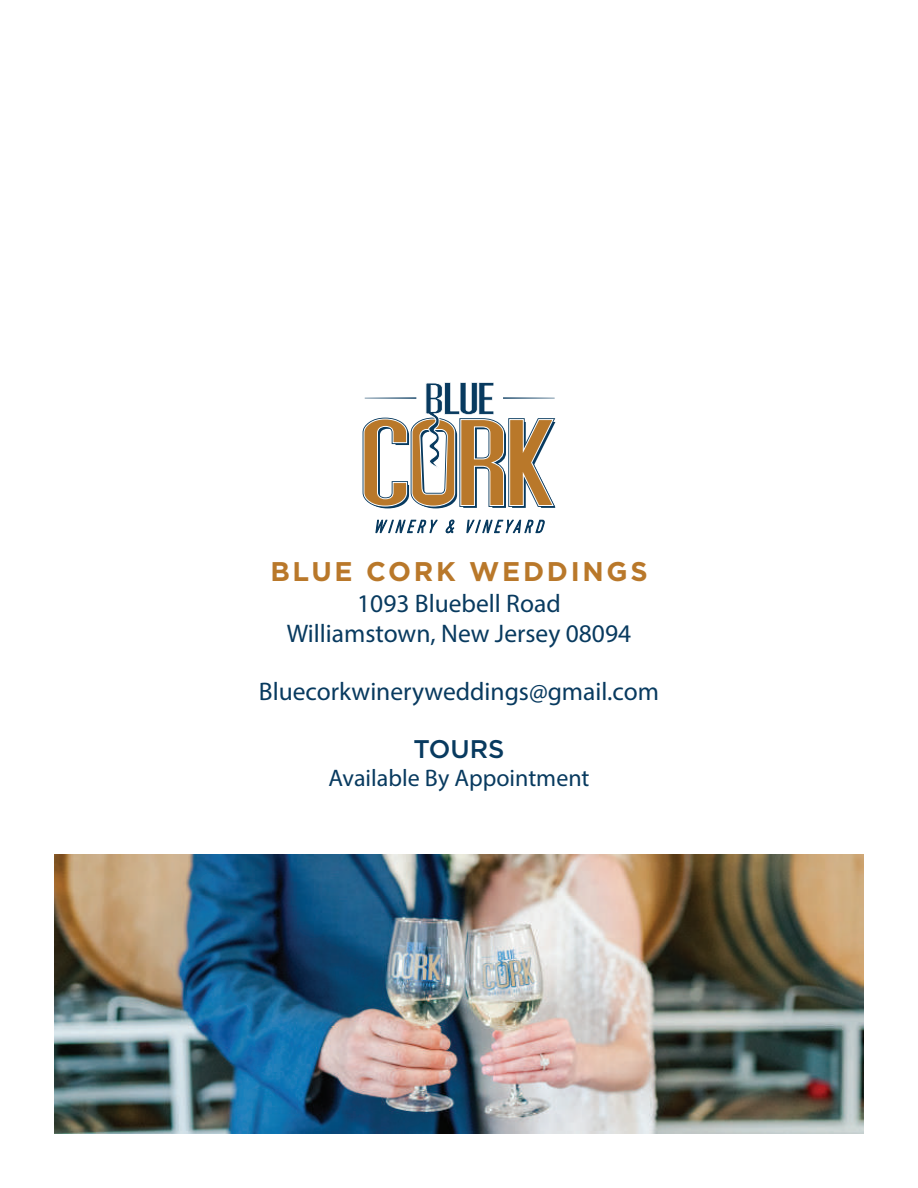
<style>
.page{position:relative;width:918px;height:1188px;background:#fff}
.page>*{position:absolute;margin:0;border:0;box-sizing:border-box;transform-origin:0 0}
.t1{font:700 27px "Gotham";letter-spacing:.1em;color:#b9782a}
.t2{font:25.5px/30.6px "Myriad Pro";color:#083a5f;text-align:center}
.t3{font:500 25.5px "Gotham";color:#083a5f}
.t4{font:24px "Myriad Pro";color:#083a5f}
</style>
<div class="page">
<img style="left:54px;top:854px;width:810px;height:280px">
<svg style="left:363px;top:382px;width:192px;height:151px"></svg>
<p class="t1" style="left:270px;top:556px;width:379px">BLUE CORK WEDDINGS</p>
<p class="t2" style="left:287px;top:587px;width:346px">1093 Bluebell Road<br>Williamstown, New Jersey 08094</p>
<p class="t2" style="left:259px;top:676px;width:402px">Bluecorkwineryweddings@gmail.com</p>
<p class="t3" style="left:413px;top:734px;width:93px">TOURS</p>
<p class="t4" style="left:328px;top:763px;width:263px">Available By Appointment</p>
</div>
